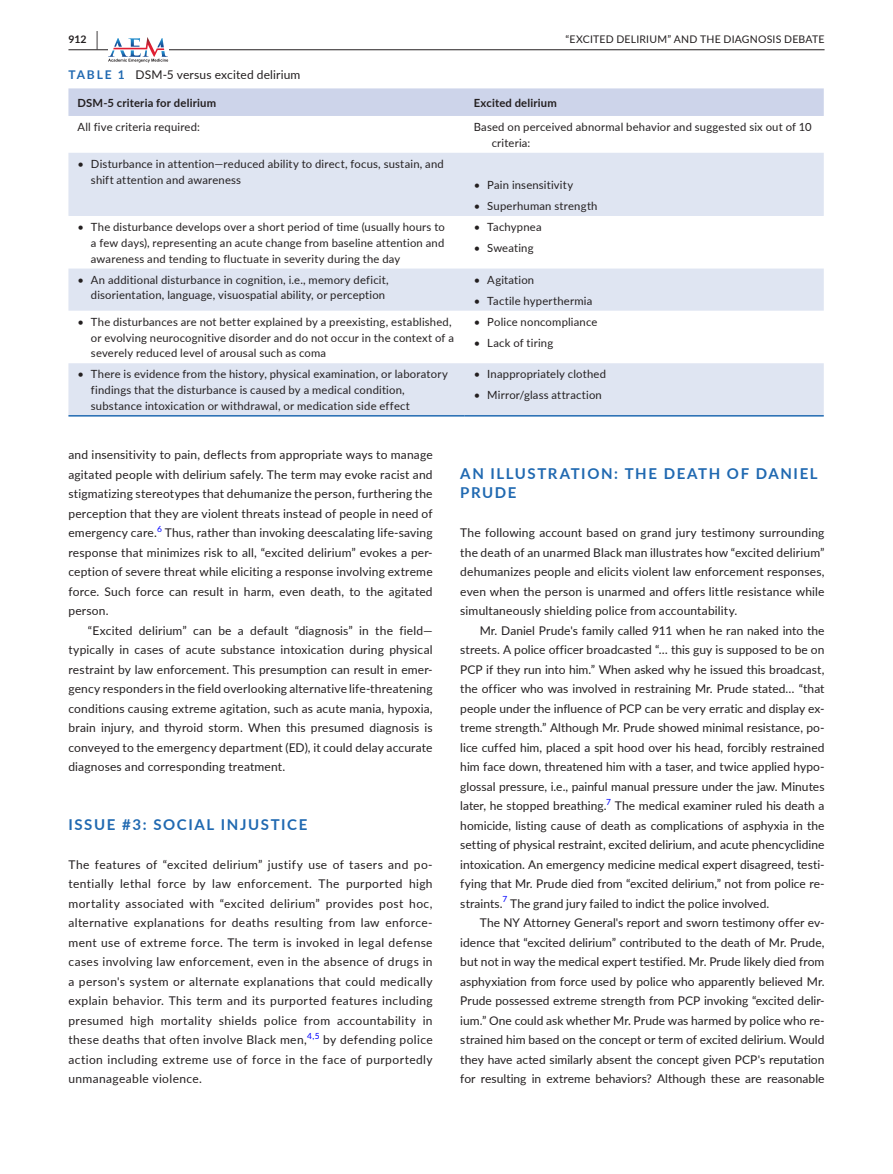
<style>
.page{position:relative;width:893px;height:1174px;background:#fff}
.page>*{position:absolute;margin:0;border:0;box-sizing:border-box;transform-origin:0 0}
.t1{font:700 15px/19.5px "Lato";letter-spacing:.105em;color:#2069b1}
.t2{font:12px/19.5px "Lato";letter-spacing:.005em;color:#231f20;text-align:justify}
.t3{font:11.25px/15.8px "Lato";letter-spacing:.015em;color:#231f20}
.t4{font:700 11.25px "Lato";letter-spacing:.015em;color:#231f20}
.t5{font:10.5px "Lato";letter-spacing:.02em;color:#231f20}
.t6{font:700 10.5px "Lato";color:#231f20}
.t7{font:8.4px "Lato";color:#00f}
.s1{font-size:19.5px}
.s2{font-weight:700;color:#2069b1}
</style>
<div class="page">
<hr style="left:68px;top:49px;width:756px;height:1px;background:#231f20">
<svg style="left:108px;top:37px;width:60px;height:25px"></svg>
<div style="left:68px;top:88px;width:756px;height:28px;background:#cdd4ea"></div>
<svg style="left:68px;top:153px;width:756px;height:262px;fill:#dfe5f2"></svg>
<hr style="left:68px;top:415px;width:397px;height:1px;background:#2069b1">
<hr style="left:465px;top:415px;width:359px;height:1px;background:#2069b1">
<p class="t6" style="left:68px;top:31px;width:31px">912 <span class="s1">|</span></p>
<p class="t5" style="left:566px;top:31px;width:260px">“EXCITED DELIRIUM” AND THE DIAGNOSIS DEBATE</p>
<p class="t2" style="left:68px;top:64px;width:234px"><span class="s2">TABLE 1</span> DSM-5 versus excited delirium</p>
<p class="t4" style="left:77px;top:94px;width:140px">DSM-5 criteria for delirium</p>
<p class="t4" style="left:474px;top:94px;width:85px">Excited delirium</p>
<p class="t3" style="left:77px;top:119px;width:124px">All five criteria required:</p>
<p class="t3" style="left:492px;top:119px;width:321px;text-indent:-18px">Based on perceived abnormal behavior and suggested six out of 10 criteria:</p>
<p class="t3" style="left:91px;top:155px;width:354px;text-indent:-13px">• Disturbance in attention—reduced ability to direct, focus, sustain, and shift attention and awareness</p>
<p class="t3" style="left:474px;top:176px;width:101px">• Pain insensitivity</p>
<p class="t3" style="left:474px;top:197px;width:125px">• Superhuman strength</p>
<p class="t3" style="left:91px;top:219px;width:355px;text-align:justify;text-indent:-14px">• The disturbance develops over a short period of time (usually hours to a few days), representing an acute change from baseline attention and awareness and tending to fluctuate in severity during the day</p>
<p class="t3" style="left:474px;top:219px;width:69px">• Tachypnea</p>
<p class="t3" style="left:474px;top:240px;width:61px">• Sweating</p>
<p class="t3" style="left:91px;top:271px;width:299px;text-indent:-14px">• An additional disturbance in cognition, i.e., memory deficit, disorientation, language, visuospatial ability, or perception</p>
<p class="t3" style="left:474px;top:271px;width:62px">• Agitation</p>
<p class="t3" style="left:474px;top:292px;width:120px">• Tactile hyperthermia</p>
<p class="t3" style="left:91px;top:313px;width:364px;text-indent:-14px">• The disturbances are not better explained by a preexisting, established, or evolving neurocognitive disorder and do not occur in the context of a severely reduced level of arousal such as coma</p>
<p class="t3" style="left:474px;top:313px;width:125px">• Police noncompliance</p>
<p class="t3" style="left:474px;top:334px;width:81px">• Lack of tiring</p>
<p class="t3" style="left:91px;top:366px;width:358px;text-indent:-14px">• There is evidence from the history, physical examination, or laboratory findings that the disturbance is caused by a medical condition, substance intoxication or withdrawal, or medication side effect</p>
<p class="t3" style="left:474px;top:366px;width:134px">• Inappropriately clothed</p>
<p class="t3" style="left:474px;top:387px;width:130px">• Mirror/glass attraction</p>
<p class="t2" style="left:68px;top:444px;width:366px">and insensitivity to pain, deflects from appropriate ways to manage agitated people with delirium safely. The term may evoke racist and stigmatizing stereotypes that dehumanize the person, furthering the perception that they are violent threats instead of people in need of emergency care.</p>
<p class="t7" style="left:157px;top:523px;width:6px">6</p>
<p class="t2" style="left:68px;top:522px;width:366px;text-indent:96px">Thus, rather than invoking deescalating life-saving response that minimizes risk to all, “excited delirium” evokes a per&shy;ception of severe threat while eliciting a response involving extreme force. Such force can result in harm, even death, to the agitated person.</p>
<p class="t2" style="left:68px;top:620px;width:366px;text-indent:20px">“Excited delirium” can be a default “diagnosis” in the field— typically in cases of acute substance intoxication during physical restraint by law enforcement. This presumption can result in emer&shy;gency responders in the field overlooking alternative life-threatening conditions causing extreme agitation, such as acute mania, hypoxia, brain injury, and thyroid storm. When this presumed diagnosis is conveyed to the emergency department (ED), it could delay accurate diagnoses and corresponding treatment.</p>
<p class="t1" style="left:68px;top:814px;width:240px">ISSUE #3: SOCIAL INJUSTICE</p>
<p class="t2" style="left:68px;top:854px;width:366px">The features of “excited delirium” justify use of tasers and po&shy;tentially lethal force by law enforcement. The purported high mortality associated with “excited delirium” provides post hoc, alternative explanations for deaths resulting from law enforce&shy;ment use of extreme force. The term is invoked in legal defense cases involving law enforcement, even in the absence of drugs in a person's system or alternate explanations that could medically explain behavior. This term and its purported features including presumed high mortality shields police from accountability in these deaths that often involve Black men,<sup>4,5</sup> by defending police action including extreme use of force in the face of purportedly unmanageable violence.</p>
<p class="t1" style="left:460px;top:463px;width:359px">AN ILLUSTRATION: THE DEATH OF DANIEL<br>PRUDE</p>
<p class="t2" style="left:460px;top:522px;width:366px">The following account based on grand jury testimony surrounding the death of an unarmed Black man illustrates how “excited delirium” dehumanizes people and elicits violent law enforcement responses, even when the person is unarmed and offers little resistance while simultaneously shielding police from accountability.</p>
<p class="t2" style="left:460px;top:620px;width:366px;text-indent:20px">Mr. Daniel Prude's family called 911 when he ran naked into the streets. A police officer broadcasted “… this guy is supposed to be on PCP if they run into him.” When asked why he issued this broadcast, the officer who was involved in restraining Mr. Prude stated… “that people under the influence of PCP can be very erratic and display ex&shy;treme strength.” Although Mr. Prude showed minimal resistance, po&shy;lice cuffed him, placed a spit hood over his head, forcibly restrained him face down, threatened him with a taser, and twice applied hypo&shy;glossal pressure, i.e., painful manual pressure under the jaw. Minutes later, he stopped breathing.</p>
<p class="t7" style="left:606px;top:796px;width:6px">7</p>
<p class="t2" style="left:460px;top:795px;width:366px;text-indent:155px">The medical examiner ruled his death a homicide, listing cause of death as complications of asphyxia in the setting of physical restraint, excited delirium, and acute phencyclidine intoxication. An emergency medicine medical expert disagreed, testi&shy;fying that Mr. Prude died from “excited delirium,” not from police re&shy;straints.</p>
<p class="t7" style="left:502px;top:893px;width:6px">7</p>
<p class="t2" style="left:510px;top:893px;width:261px">The grand jury failed to indict the police involved.</p>
<p class="t2" style="left:480px;top:912px;width:346px">The NY Attorney General's report and sworn testimony offer ev-</p>
<p class="t2" style="left:460px;top:932px;width:366px">idence that “excited delirium” contributed to the death of Mr. Prude,</p>
<p class="t2" style="left:460px;top:951px;width:366px">but not in way the medical expert testified. Mr. Prude likely died from</p>
<p class="t2" style="left:460px;top:971px;width:366px">asphyxiation from force used by police who apparently believed Mr.</p>
<p class="t2" style="left:460px;top:990px;width:366px">Prude possessed extreme strength from PCP invoking “excited delir-</p>
<p class="t2" style="left:460px;top:1010px;width:366px">ium.” One could ask whether Mr. Prude was harmed by police who re-</p>
<p class="t2" style="left:460px;top:1029px;width:366px">strained him based on the concept or term of excited delirium. Would</p>
<p class="t2" style="left:460px;top:1049px;width:366px">they have acted similarly absent the concept given PCP's reputation</p>
<p class="t2" style="left:460px;top:1068px;width:366px">for resulting in extreme behaviors? Although these are reasonable</p>
</div>
